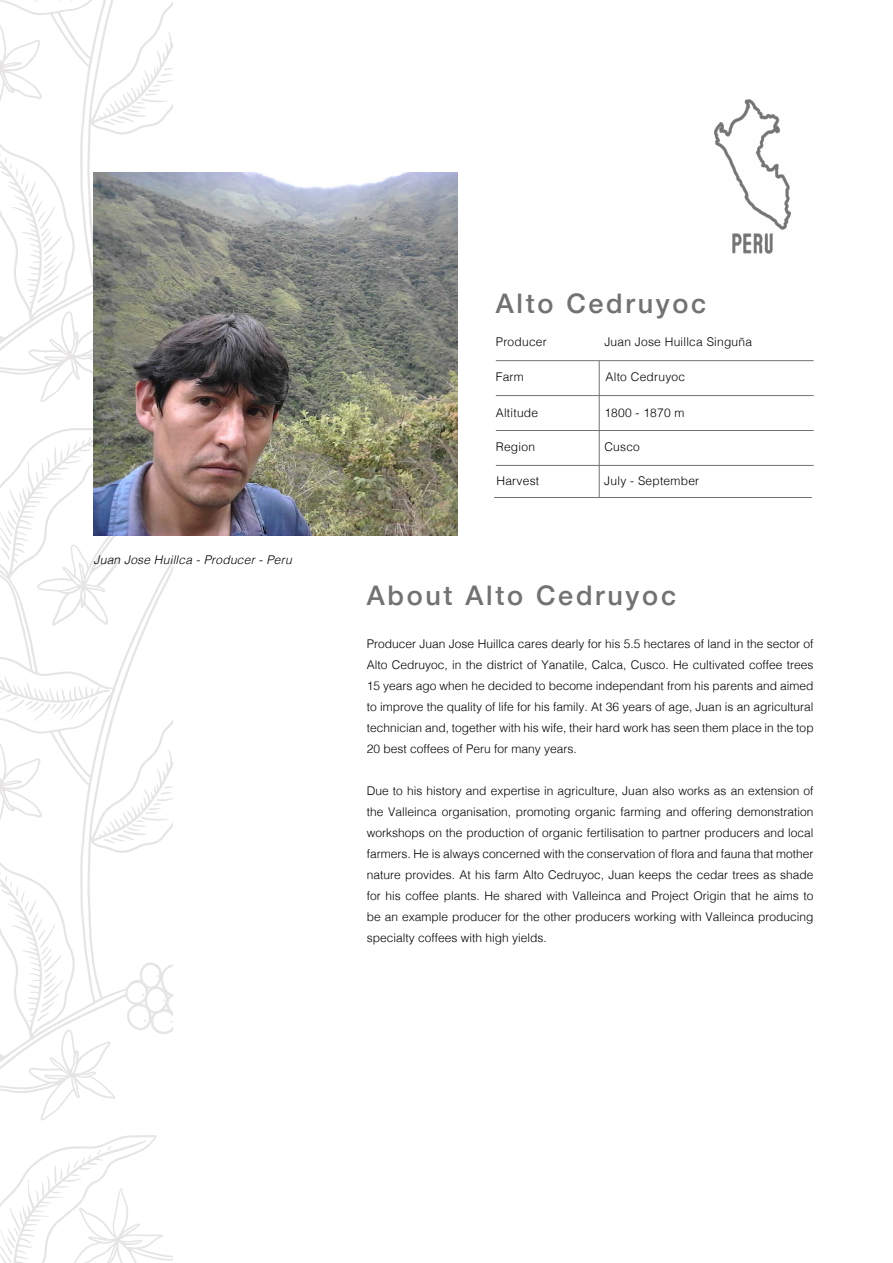
<style>
.page{position:relative;width:893px;height:1263px;background:#fff}
.page>*{position:absolute;margin:0;border:0;box-sizing:border-box;transform-origin:0 0}
.t1{font:500 27px "Helvetica Neue";letter-spacing:.1em;color:#727273}
.t2{font:300 12px/21px "Helvetica";color:#000;text-align:justify}
.t3{font:300 12px "Helvetica";letter-spacing:.02em;color:#000}
.t4{font:italic 300 12px "Helvetica";letter-spacing:.02em;color:#000}
</style>
<div class="page">
<svg style="left:0;top:0;width:173px;height:350px"></svg>
<svg style="left:0;top:350px;width:173px;height:913px"></svg>
<svg style="left:0;top:461px;width:61px;height:758px"></svg>
<svg style="left:0;top:740px;width:42px;height:93px"></svg>
<svg style="left:0;top:22px;width:42px;height:93px"></svg>
<svg style="left:104px;top:68px;width:69px;height:57px"></svg>
<svg style="left:104px;top:786px;width:69px;height:57px"></svg>
<svg style="left:0;top:691px;width:98px;height:30px"></svg>
<svg style="left:0;top:1206px;width:20px;height:57px"></svg>
<svg style="left:36px;top:1145px;width:137px;height:118px"></svg>
<svg style="left:0;top:489px;width:20px;height:71px"></svg>
<svg style="left:36px;top:427px;width:137px;height:199px"></svg>
<svg style="left:33px;top:0;width:17px;height:2px"></svg>
<svg style="left:60px;top:0;width:23px;height:2px"></svg>
<svg style="left:0;top:870px;width:63px;height:151px"></svg>
<svg style="left:0;top:152px;width:63px;height:151px"></svg>
<img style="left:94px;top:172px;width:364px;height:364px">
<hr style="left:496px;top:360px;width:318px;height:1px;background:#727273">
<hr style="left:496px;top:430px;width:318px;height:1px;background:#727273">
<hr style="left:496px;top:395px;width:318px;height:1px;background:#727273">
<hr style="left:496px;top:465px;width:318px;height:1px;background:#727273">
<hr style="left:599px;top:361px;width:1px;height:136px;background:#727273">
<img style="left:714px;top:99px;width:78px;height:155px">
<hr style="left:494px;top:497px;width:318px;height:1px;background:#727273">
<p class="t4" style="left:94px;top:549px;width:200px">Juan Jose Huillca - Producer - Peru</p>
<h1 class="t1" style="left:496px;top:281px;width:212px">Alto Cedruyoc</h1>
<p class="t3" style="left:496px;top:332px;width:53px">Producer</p>
<p class="t3" style="left:604px;top:332px;width:149px">Juan Jose Huillca Singuña</p>
<p class="t2" style="left:496px;top:365px;width:30px">Farm</p>
<p class="t3" style="left:606px;top:366px;width:81px">Alto Cedruyoc</p>
<p class="t3" style="left:496px;top:402px;width:44px">Altitude</p>
<p class="t3" style="left:604px;top:402px;width:82px">1800 - 1870 m</p>
<p class="t2" style="left:496px;top:436px;width:41px">Region</p>
<p class="t2" style="left:604px;top:436px;width:37px">Cusco</p>
<p class="t3" style="left:496px;top:470px;width:44px">Harvest</p>
<p class="t3" style="left:604px;top:471px;width:96px">July - September</p>
<h1 class="t1" style="left:367px;top:574px;width:311px">About Alto Cedruyoc</h1>
<p class="t2" style="left:367px;top:633px;width:448px">Producer Juan Jose Huillca cares dearly for his 5.5 hectares of land in the sector of Alto Cedruyoc, in the district of Yanatile, Calca, Cusco. He cultivated coffee trees 15 years ago when he decided to become independant from his parents and aimed to improve the quality of life for his family. At 36 years of age, Juan is an agricultural technician and, together with his wife, their hard work has seen them place in the top 20 best coffees of Peru for many years.</p>
<p class="t2" style="left:367px;top:780px;width:448px">Due to his history and expertise in agriculture, Juan also works as an extension of the Valleinca organisation, promoting organic farming and offering demonstration workshops on the production of organic fertilisation to partner producers and local farmers. He is always concerned with the conservation of flora and fauna that mother nature provides. At his farm Alto Cedruyoc, Juan keeps the cedar trees as shade for his coffee plants. He shared with Valleinca and Project Origin that he aims to be an example producer for the other producers working with Valleinca producing specialty coffees with high yields.</p>
</div>
